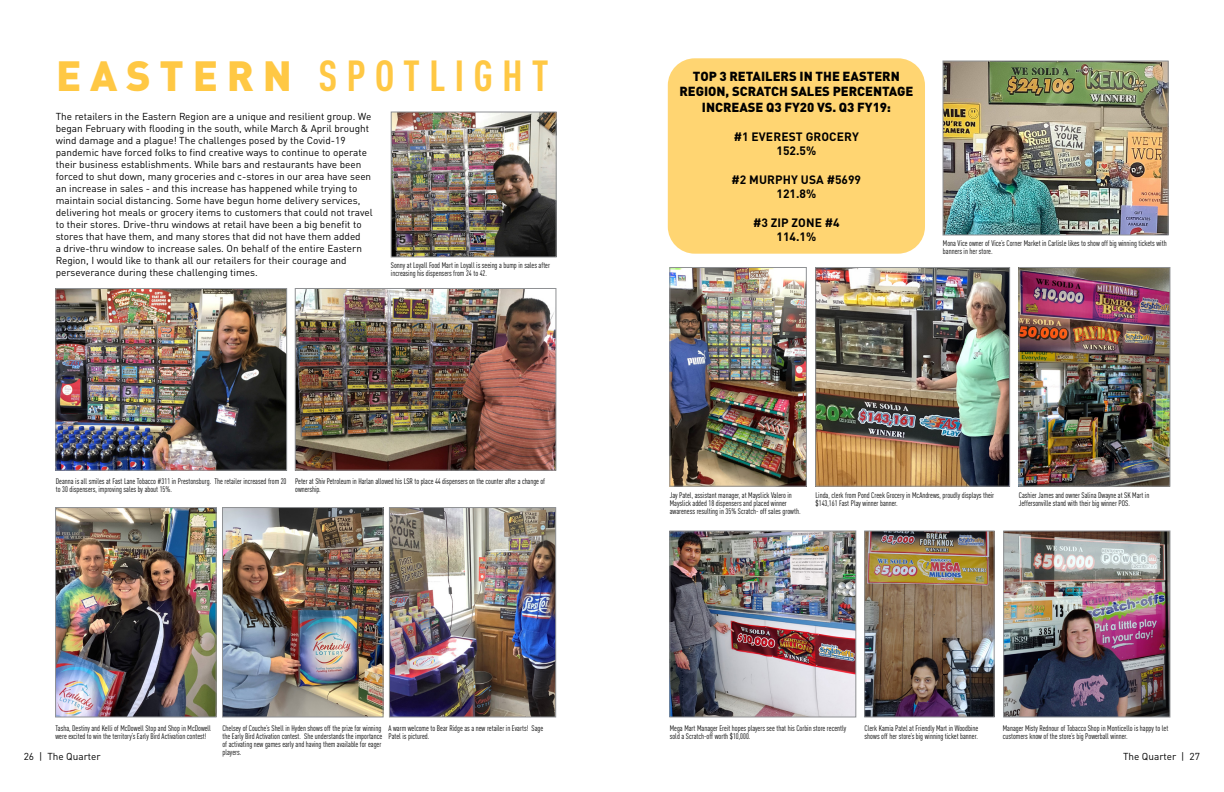
<style>
.page{position:relative;width:1224px;height:792px;background:#fff}
.page>*{position:absolute;margin:0;border:0;box-sizing:border-box;transform-origin:0 0}
.t1{font:700 condensed 42.9px "DIN Pro";letter-spacing:.21em;color:#ffc844}
.t2{font:900 13px/15.6px "DIN Pro";color:#000;text-align:center}
.t3{font:700 12px/14.4px "DIN Pro";letter-spacing:.01em;color:#000;text-align:center}
.t4{font:10px/12px "DIN Pro";color:#000}
.t5{font:condensed 8px/8px "DIN Pro";color:#000}
.s1{font-weight:900;font-stretch:normal;font-size:41.7px}
</style>
<div class="page">
<img style="left:297px;top:290px;width:257px;height:178px">
<div style="left:295px;top:288px;width:261px;height:182px;border:1px solid #8f9194"></div>
<img style="left:58px;top:290px;width:227px;height:178px">
<div style="left:56px;top:288px;width:231px;height:182px;border:1px solid #8f9194"></div>
<img style="left:393px;top:114px;width:161px;height:141px">
<div style="left:391px;top:112px;width:165px;height:145px;border:1px solid #8f9194"></div>
<img style="left:224px;top:509px;width:157px;height:206px">
<div style="left:222px;top:507px;width:161px;height:210px;border:1px solid #8f9194"></div>
<img style="left:57px;top:509px;width:157px;height:206px">
<div style="left:55px;top:507px;width:161px;height:210px;border:1px solid #8f9194"></div>
<img style="left:391px;top:509px;width:163px;height:206px">
<div style="left:389px;top:507px;width:167px;height:210px;border:1px solid #8f9194"></div>
<img style="left:866px;top:533px;width:126px;height:182px">
<div style="left:864px;top:531px;width:130px;height:186px;border:1px solid #8f9194"></div>
<img style="left:672px;top:533px;width:182px;height:182px">
<div style="left:670px;top:531px;width:186px;height:186px;border:1px solid #8f9194"></div>
<img style="left:1005px;top:533px;width:163px;height:182px">
<div style="left:1003px;top:531px;width:167px;height:186px;border:1px solid #8f9194"></div>
<img style="left:817px;top:269px;width:191px;height:215px">
<div style="left:815px;top:267px;width:195px;height:219px;border:1px solid #8f9194"></div>
<img style="left:1021px;top:269px;width:147px;height:215px">
<div style="left:1019px;top:267px;width:151px;height:219px;border:1px solid #8f9194"></div>
<img style="left:672px;top:269px;width:133px;height:215px">
<div style="left:670px;top:267px;width:137px;height:219px;border:1px solid #8f9194"></div>
<div style="left:668px;top:58px;width:257px;height:196px;background:#ffd572;border-radius:27px"></div>
<img style="left:945px;top:63px;width:221px;height:170px">
<div style="left:943px;top:61px;width:225px;height:174px;border:1px solid #8f9194"></div>
<h1 class="t1" style="left:56px;top:43px;width:494px"><span class="s1">EASTERN</span> SPOTLIGHT</h1>
<p class="t4" style="left:56px;top:109px;width:318px">The retailers in the Eastern Region are a unique and resilient group. We began February with flooding in the south, while March &amp; April brought wind damage and a plague! The challenges posed by the Covid-19 pandemic have forced folks to find creative ways to continue to operate their business establishments. While bars and restaurants have been forced to shut down, many groceries and c-stores in our area have seen an increase in sales - and this increase has happened while trying to maintain social distancing. Some have begun home delivery services, delivering hot meals or grocery items to customers that could not travel to their stores. Drive-thru windows at retail have been a big benefit to stores that have them, and many stores that did not have them added<br>a drive-thru window to increase sales. On behalf of the entire Eastern Region, I would like to thank all our retailers for their courage and perseverance during these challenging times.</p>
<p class="t5" style="left:391px;top:260px;width:161px">Sonny at Loyall Food Mart in Loyall is seeing a bump in sales after increasing his dispensers from 24 to 42.</p>
<p class="t5" style="left:56px;top:476px;width:232px">Deanna is all smiles at Fast Lane Tobacco #311 in Prestonsburg. The retailer increased from 20 to 30 dispensers, improving sales by about 15%.</p>
<p class="t5" style="left:295px;top:476px;width:251px">Peter at Shiv Petroleum in Harlan allowed his LSR to place 44 dispensers on the counter after a change of ownership.</p>
<h2 class="t2" style="left:679px;top:66px;width:236px">TOP 3 RETAILERS IN THE EASTERN<br>REGION, SCRATCH SALES PERCENTAGE<br>INCREASE Q3 FY20 VS. Q3 FY19:</h2>
<h3 class="t3" style="left:734px;top:128px;width:127px">#1 EVEREST GROCERY<br>152.5%</h3>
<h3 class="t3" style="left:732px;top:171px;width:131px">#2 MURPHY USA #5699<br>121.8%</h3>
<h3 class="t3" style="left:753px;top:214px;width:88px">#3 ZIP ZONE #4<br>114.1%</h3>
<p class="t5" style="left:943px;top:239px;width:225px">Mona Vice owner of Vice’s Corner Market in Carlisle likes to show off big winning tickets with banners in her store.</p>
<p class="t5" style="left:670px;top:490px;width:132px">Jay Patel, assistant manager, at Mayslick Valero in<br>Mayslick added 18 dispensers and placed winner awareness resulting in 35% Scratch- off sales growth.</p>
<p class="t5" style="left:816px;top:490px;width:180px">Linda, clerk from Pond Creek Grocery in McAndrews, proudly displays their $143,161 Fast Play winner banner.</p>
<p class="t5" style="left:1019px;top:490px;width:132px">Cashier James and owner Salina Dwayne at SK Mart in<br>Jeffersonville stand with their big winner POS.</p>
<p class="t5" style="left:222px;top:724px;width:161px;text-align:justify">Chelsey of Couche’s Shell in Hyden shows off the prize for winning the Early Bird Activation contest. She understands the importance of activating new games early and having them available for eager players.</p>
<p class="t5" style="left:670px;top:724px;width:178px">Mega Mart Manager Ereit hopes players see that his Corbin store recently sold a Scratch-off worth $10,000.</p>
<p class="t5" style="left:865px;top:724px;width:115px">Clerk Kamia Patel at Friendly Mart in Woodbine shows off her store’s big winning ticket banner.</p>
<p class="t5" style="left:56px;top:724px;width:157px">Tasha, Destiny and Kelli of McDowell Stop and Shop in McDowell were excited to win the territory’s Early Bird Activation contest!</p>
<p class="t5" style="left:1003px;top:724px;width:167px">Manager Misty Rednour of Tobacco Shop in Monticello is happy to let customers know of the store’s big Powerball winner.</p>
<p class="t5" style="left:389px;top:724px;width:156px">A warm welcome to Bear Ridge as a new retailer in Evarts! Sage<br>Patel is pictured.</p>
<p class="t4" style="left:24px;top:749px;width:78px">26 | The Quarter</p>
<p class="t4" style="left:1123px;top:749px;width:78px">The Quarter | 27</p>
</div>
